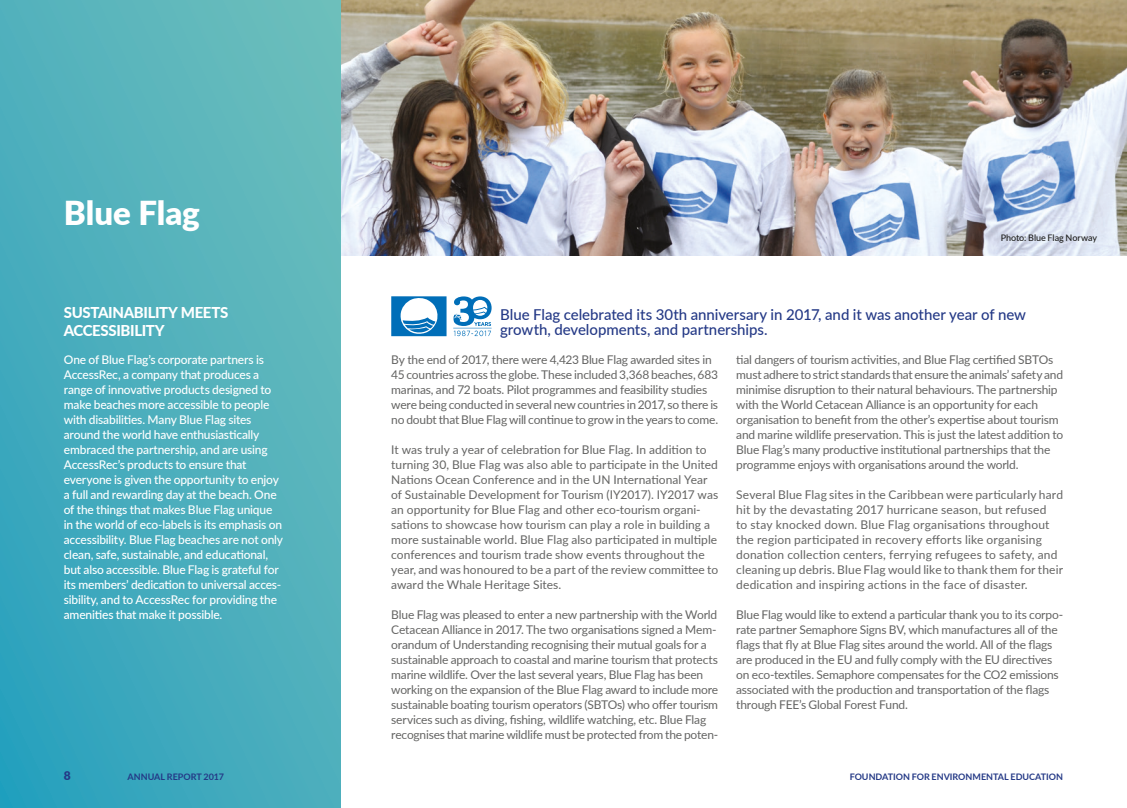
<style>
.page{position:relative;width:1127px;height:808px;background:#fff}
.page>*{position:absolute;margin:0;border:0;box-sizing:border-box;transform-origin:0 0}
.t1{font:900 33px "Lato";color:#fff}
.t2{font:500 15px/15px "Lato";color:#243986}
.t3{font:800 15px/18px "Lato";letter-spacing:-.025em;color:#fff}
.t4{font:12px/15px "Lato";letter-spacing:-.01em;color:#646463}
.t5{font:500 12px/15px "Lato";letter-spacing:-.015em;color:#fff}
.t6{font:12px/15px "Lato";letter-spacing:.015em;color:#646463}
.t7{font:900 12px "Lato";color:#243986}
.t8{font:700 9px "Lato";color:#243986}
.t9{font:500 9px "Lato";letter-spacing:-.005em;color:#1d1d1b}
</style>
<div class="page">
<img style="left:340px;top:0;width:787px;height:255px">
<svg style="left:0;top:0;width:340px;height:808px;background:#4aaebc"></svg>
<svg style="left:391px;top:296px;width:55px;height:40px"></svg>
<svg style="left:453px;top:296px;width:39px;height:40px"></svg>
<h1 class="t1" style="left:64px;top:188px;width:138px">Blue Flag</h1>
<p class="t3" style="left:64px;top:303px;width:166px">SUSTAINABILITY MEETS<br>ACCESSIBILITY</p>
<p class="t5" style="left:64px;top:352px;width:221px">One of Blue Flag’s corporate partners is AccessRec, a company that produces a range of innovative products designed to make beaches more accessible to people with disabilities. Many Blue Flag sites around the world have enthusiastically embraced the partnership, and are using AccessRec’s products to ensure that everyone is given the opportunity to enjoy a full and rewarding day at the beach. One of the things that makes Blue Flag unique in the world of eco-labels is its emphasis on accessibility. Blue Flag beaches are not only clean, safe, sustainable, and educational, but also accessible. Blue Flag is grateful for its members’ dedication to universal acces&shy;sibility, and to AccessRec for providing the amenities that make it possible.</p>
<p class="t9" style="left:1001px;top:231px;width:98px">Photo: Blue Flag Norway</p>
<p class="t2" style="left:500px;top:306px;width:527px">Blue Flag celebrated its 30th anniversary in 2017, and it was another year of new growth, developments, and partnerships.</p>
<p class="t4" style="left:391px;top:352px;width:328px">By the end of 2017, there were 4,423 Blue Flag awarded sites in 45 countries across the globe. These included 3,368 beaches, 683 marinas, and 72 boats. Pilot programmes and feasibility studies were being conducted in several new countries in 2017, so there is no doubt that Blue Flag will continue to grow in the years to come.</p>
<p class="t4" style="left:391px;top:442px;width:328px">It was truly a year of celebration for Blue Flag. In addition to turning 30, Blue Flag was also able to participate in the United Nations Ocean Conference and in the UN International Year of Sustainable Development for Tourism (IY2017). IY2017 was an opportunity for Blue Flag and other eco-tourism organi&shy;sations to showcase how tourism can play a role in building a more sustainable world. Blue Flag also participated in multiple conferences and tourism trade show events throughout the year, and was honoured to be a part of the review committee to award the Whale Heritage Sites.</p>
<p class="t4" style="left:391px;top:607px;width:328px">Blue Flag was pleased to enter a new partnership with the World Cetacean Alliance in 2017. The two organisations signed a Mem&shy;orandum of Understanding recognising their mutual goals for a sustainable approach to coastal and marine tourism that protects marine wildlife. Over the last several years, Blue Flag has been working on the expansion of the Blue Flag award to include more sustainable boating tourism operators (SBTOs) who offer tourism services such as diving, fishing, wildlife watching, etc. Blue Flag recognises that marine wildlife must be protected from the poten-</p>
<p class="t4" style="left:736px;top:352px;width:328px">tial dangers of tourism activities, and Blue Flag certified SBTOs must adhere to strict standards that ensure the animals’ safety and minimise disruption to their natural behaviours. The partnership with the World Cetacean Alliance is an opportunity for each organisation to benefit from the other’s expertise about tourism and marine wildlife preservation. This is just the latest addition to Blue Flag’s many productive institutional partnerships that the programme enjoys with organisations around the world.</p>
<p class="t6" style="left:736px;top:487px;width:328px">Several Blue Flag sites in the Caribbean were particularly hard hit by the devastating 2017 hurricane season, but refused<br>to stay knocked down. Blue Flag organisations throughout the region participated in recovery efforts like organising donation collection centers, ferrying refugees to safety, and cleaning up debris. Blue Flag would like to thank them for their dedication and inspiring actions in the face of disaster.</p>
<p class="t4" style="left:736px;top:607px;width:328px">Blue Flag would like to extend a particular thank you to its corpo&shy;rate partner Semaphore Signs BV, which manufactures all of the flags that fly at Blue Flag sites around the world. All of the flags are produced in the EU and fully comply with the EU directives on eco-textiles. Semaphore compensates for the CO2 emissions associated with the production and transportation of the flags through FEE’s Global Forest Fund.</p>
<p class="t7" style="left:64px;top:766px;width:8px">8</p>
<p class="t8" style="left:128px;top:770px;width:98px">ANNUAL REPORT 2017</p>
<p class="t8" style="left:850px;top:770px;width:215px">FOUNDATION FOR ENVIRONMENTAL EDUCATION</p>
</div>
